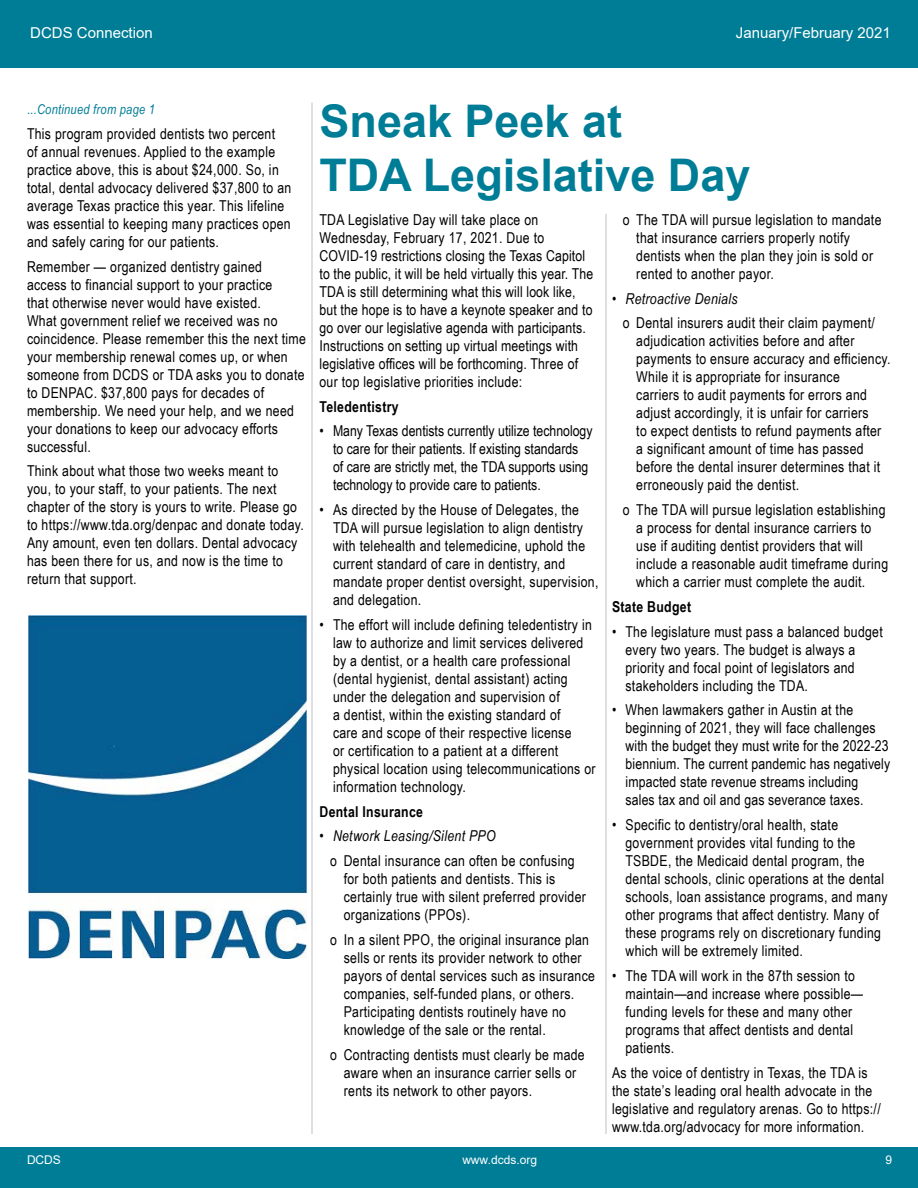
<style>
.page{position:relative;width:918px;height:1188px;background:#fff}
.page>*{position:absolute;margin:0;border:0;box-sizing:border-box;transform-origin:0 0}
.t1{font:700 45px/54px "Arial";color:#007d96}
.t2{font:15px/18px "Arial Narrow";letter-spacing:.02em;color:#000}
.t3{font:15px/18px "Arial Narrow";color:#000}
.t4{font:italic 15px "Arial Narrow";letter-spacing:.02em;color:#000}
.t5{font:700 15px "Arial Narrow";letter-spacing:.02em;color:#000}
.t6{font:15px "Arial";color:#fff}
.t7{font:italic 13.5px "Arial Narrow";letter-spacing:.02em;color:#007d96}
.t8{font:12px "Arial";color:#fff}
.s1{font-style:normal}
</style>
<div class="page">
<div style="left:0;top:0;width:918px;height:60px;background:#007d96"></div>
<div style="left:0;top:51px;width:918px;height:17px;background:#007d96"></div>
<div style="left:0;top:1148px;width:918px;height:40px;background:#007d96"></div>
<img style="left:28px;top:616px;width:278px;height:342px">
<hr style="left:311px;top:103px;width:2px;height:1031px;background:#d3d5d6">
<hr style="left:605px;top:214px;width:2px;height:920px;background:#d3d5d6">
<p class="t6" style="left:30px;top:22px;width:124px">DCDS Connection</p>
<p class="t6" style="left:736px;top:22px;width:157px">January/February 2021</p>
<p class="t7" style="left:27px;top:100px;width:130px"><span class="s1">.</span>..Continued from page 1</p>
<p class="t2" style="left:27px;top:124px;width:266px">This program provided dentists two percent<br>of annual revenues. Applied to the example practice above, this is about $24,000. So, in total, dental advocacy delivered $37,800 to an average Texas practice this year. This lifeline was essential to keeping many practices open and safely caring for our patients.</p>
<p class="t2" style="left:27px;top:257px;width:280px">Remember — organized dentistry gained<br>access to financial support to your practice<br>that otherwise never would have existed.<br>What government relief we received was no coincidence. Please remember this the next time your membership renewal comes up, or when someone from DCDS or TDA asks you to donate to DENPAC. $37,800 pays for decades of membership. We need your help, and we need your donations to keep our advocacy efforts successful.</p>
<p class="t2" style="left:27px;top:461px;width:278px">Think about what those two weeks meant to you, to your staff, to your patients. The next chapter of the story is yours to write. Please go to https://www.tda.org/denpac and donate today.<br>Any amount, even ten dollars. Dental advocacy has been there for us, and now is the time to return that support.</p>
<h1 class="t1" style="left:320px;top:94px;width:432px">Sneak Peek at<br>TDA Legislative Day</h1>
<p class="t2" style="left:320px;top:210px;width:275px">TDA Legislative Day will take place on Wednesday, February 17, 2021. Due to COVID-19 restrictions closing the Texas Capitol to the public, it will be held virtually this year. The TDA is still determining what this will look like, but the hope is to have a keynote speaker and to go over our legislative agenda with participants.<br>Instructions on setting up virtual meetings with legislative offices will be forthcoming. Three of our top legislative priorities include:</p>
<p class="t5" style="left:320px;top:398px;width:81px">Teledentistry</p>
<p class="t3" style="left:333px;top:421px;width:261px;text-indent:-14px">• Many Texas dentists currently utilize technology to care for their patients. If existing standards<br>of care are strictly met, the TDA supports using technology to provide care to patients.</p>
<p class="t2" style="left:333px;top:500px;width:267px;text-indent:-14px">• As directed by the House of Delegates, the TDA will pursue legislation to align dentistry with telehealth and telemedicine, uphold the current standard of care in dentistry, and mandate proper dentist oversight, supervision, and delegation.</p>
<p class="t2" style="left:333px;top:615px;width:264px;text-indent:-14px">• The effort will include defining teledentistry in law to authorize and limit services delivered by a dentist, or a health care professional (dental hygienist, dental assistant) acting under the delegation and supervision of<br>a dentist, within the existing standard of<br>care and scope of their respective license<br>or certification to a patient at a different physical location using telecommunications or information technology.</p>
<p class="t5" style="left:320px;top:803px;width:105px">Dental Insurance</p>
<p class="t4" style="left:320px;top:826px;width:178px">• Network Leasing/Silent PPO</p>
<p class="t2" style="left:344px;top:851px;width:244px;text-indent:-13px">o Dental insurance can often be confusing for both patients and dentists. This is certainly true with silent preferred provider organizations (PPOs).</p>
<p class="t2" style="left:344px;top:930px;width:253px;text-indent:-13px">o In a silent PPO, the original insurance plan sells or rents its provider network to other payors of dental services such as insurance companies, self-funded plans, or others.<br>Participating dentists routinely have no knowledge of the sale or the rental.</p>
<p class="t2" style="left:344px;top:1045px;width:243px;text-indent:-13px">o Contracting dentists must clearly be made aware when an insurance carrier sells or rents its network to other payors.</p>
<p class="t2" style="left:636px;top:210px;width:247px;text-indent:-14px">o The TDA will pursue legislation to mandate that insurance carriers properly notify dentists when the plan they join is sold or rented to another payor.</p>
<p class="t4" style="left:612px;top:288px;width:127px">• Retroactive Denials</p>
<p class="t2" style="left:636px;top:313px;width:256px;text-indent:-14px">o Dental insurers audit their claim payment/ adjudication activities before and after payments to ensure accuracy and efficiency.<br>While it is appropriate for insurance<br>carriers to audit payments for errors and adjust accordingly, it is unfair for carriers<br>to expect dentists to refund payments after a significant amount of time has passed before the dental insurer determines that it erroneously paid the dentist.</p>
<p class="t2" style="left:636px;top:500px;width:253px;text-indent:-14px">o The TDA will pursue legislation establishing a process for dental insurance carriers to use if auditing dentist providers that will include a reasonable audit timeframe during which a carrier must complete the audit.</p>
<p class="t5" style="left:612px;top:598px;width:81px">State Budget</p>
<p class="t2" style="left:626px;top:622px;width:259px;text-indent:-14px">• The legislature must pass a balanced budget every two years. The budget is always a priority and focal point of legislators and stakeholders including the TDA.</p>
<p class="t2" style="left:626px;top:700px;width:266px;text-indent:-14px">• When lawmakers gather in Austin at the beginning of 2021, they will face challenges with the budget they must write for the 2022-23 biennium. The current pandemic has negatively impacted state revenue streams including sales tax and oil and gas severance taxes.</p>
<p class="t2" style="left:626px;top:815px;width:264px;text-indent:-14px">• Specific to dentistry/oral health, state government provides vital funding to the TSBDE, the Medicaid dental program, the dental schools, clinic operations at the dental schools, loan assistance programs, and many other programs that affect dentistry. Many of these programs rely on discretionary funding which will be extremely limited.</p>
<p class="t2" style="left:626px;top:966px;width:239px;text-indent:-14px">• The TDA will work in the 87th session to maintain—and increase where possible— funding levels for these and many other programs that affect dentists and dental patients.</p>
<p class="t2" style="left:612px;top:1063px;width:270px">As the voice of dentistry in Texas, the TDA is the state’s leading oral health advocate in the legislative and regulatory arenas. Go to https:// www.tda.org/advocacy for more information.</p>
<p class="t8" style="left:27px;top:1152px;width:35px">DCDS</p>
<p class="t8" style="left:462px;top:1152px;width:76px">www.dcds.org</p>
<p class="t8" style="left:885px;top:1152px;width:8px">9</p>
</div>
